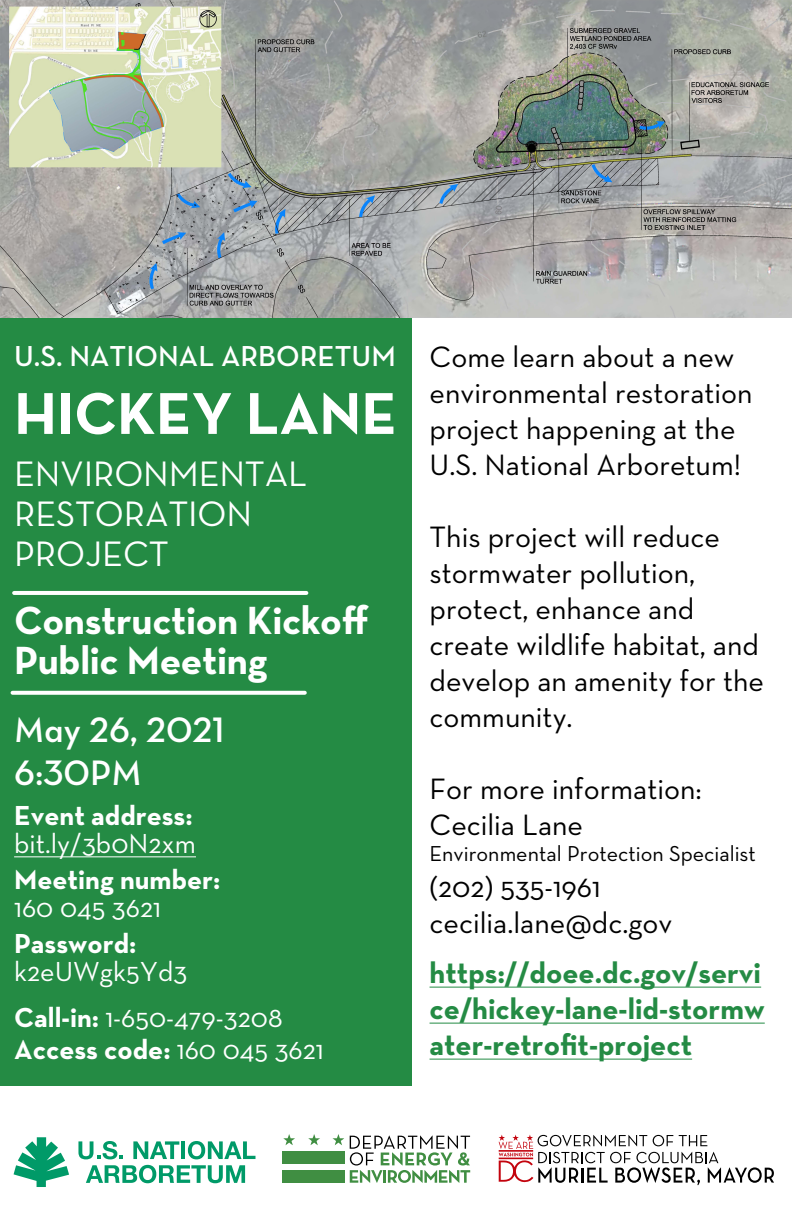
<style>
.page{position:relative;width:792px;height:1224px;background:#fff}
.page>*{position:absolute;margin:0;border:0;box-sizing:border-box;transform-origin:0 0}
.t1{font:700 60px "Neutra Text";color:#fff}
.t2{font:700 40px/40px "Neutra Text";letter-spacing:-.01em;color:#fff}
.t3{font:36px/40px "Neutra Text";letter-spacing:-.005em;color:#fff}
.t4{font:36px/43.2px "Neutra Text Demi Alt";color:#fff}
.t5{font:30px/36px "Neutra Text";color:#000}
.t6{font:700 30px/36px "Neutra Text";color:#248b44;text-align:justify}
.t7{font:600 29.4px "Neutra Text";color:#fff}
.t8{font:700 28px "Neutra Text";color:#fff}
.t9{font:28px/46px "Neutra Text";color:#fff}
.t10{font:22px "Neutra Text";color:#000}
.s1{font-weight:700}
.s2{font-weight:400}
</style>
<div class="page">
<div style="left:0;top:318px;width:412px;height:768px;background:#248b44"></div>
<hr style="left:430px;top:987px;width:331px;height:1px;background:#248b44">
<hr style="left:430px;top:1023px;width:335px;height:1px;background:#248b44">
<hr style="left:430px;top:1059px;width:262px;height:1px;background:#248b44">
<hr style="left:14px;top:857px;width:182px;height:1px;background:#fff">
<hr style="left:14px;top:591px;width:292px;height:4px;background:#fff">
<svg style="left:13px;top:691px;width:292px;height:4px"></svg>
<svg style="left:14px;top:1137px;width:55px;height:50px"></svg>
<svg style="left:78px;top:1141px;width:45px;height:18px"></svg>
<svg style="left:133px;top:1141px;width:46px;height:18px"></svg>
<hr style="left:181px;top:1141px;width:4px;height:18px;background:#009a68">
<svg style="left:188px;top:1141px;width:67px;height:18px"></svg>
<svg style="left:86px;top:1165px;width:159px;height:18px"></svg>
<div style="left:282px;top:1170px;width:63px;height:13px;background:#408e42"></div>
<div style="left:282px;top:1151px;width:63px;height:13px;background:#408e42"></div>
<svg style="left:308px;top:1134px;width:12px;height:11px"></svg>
<svg style="left:333px;top:1134px;width:11px;height:11px"></svg>
<svg style="left:283px;top:1134px;width:12px;height:11px"></svg>
<svg style="left:350px;top:1136px;width:120px;height:47px"></svg>
<svg style="left:499px;top:1135px;width:275px;height:50px"></svg>
<img style="left:0;top:0;width:792px;height:318px">
<p class="t7" style="left:14px;top:338px;width:383px">U.S. NATIONAL ARBORETUM</p>
<h1 class="t1" style="left:14px;top:376px;width:384px">HICKEY LANE</h1>
<p class="t3" style="left:14px;top:453px;width:295px">ENVIRONMENTAL<br>RESTORATION<br>PROJECT</p>
<h2 class="t2" style="left:14px;top:599px;width:356px">Construction Kickoff<br>Public Meeting</h2>
<p class="t4" style="left:14px;top:707px;width:212px">May 26, 2021<br>6:30PM</p>
<p class="t8" style="left:14px;top:798px;width:180px">Event address:</p>
<p class="t9" style="left:14px;top:820px;width:183px">bit.ly/3b0N2xm</p>
<p class="t8" style="left:14px;top:862px;width:208px">Meeting number:</p>
<p class="t9" style="left:14px;top:884px;width:149px">160 045 3621</p>
<p class="t8" style="left:14px;top:926px;width:124px">Password:</p>
<p class="t9" style="left:14px;top:948px;width:270px">k2eUWgk5Yd3<br><span class="s1">Call-in:</span> 1-650-479-3208</p>
<p class="t8" style="left:14px;top:1032px;width:311px">Access code: <span class="s2">160 045 3621</span></p>
<p class="t5" style="left:430px;top:338px;width:325px">Come learn about a new environmental restoration project happening at the<br>U.S. National Arboretum!</p>
<p class="t5" style="left:430px;top:518px;width:336px">This project will reduce stormwater pollution, protect, enhance and create wildlife habitat, and develop an amenity for the community.</p>
<p class="t5" style="left:430px;top:770px;width:274px">For more information:<br>Cecilia Lane</p>
<p class="t10" style="left:430px;top:840px;width:328px">Environmental Protection Specialist</p>
<p class="t5" style="left:430px;top:868px;width:244px">(202) 535-1961 cecilia.lane@dc.gov</p>
<p class="t6" style="left:430px;top:954px;width:337px">https://doee.dc.gov/servi ce/hickey-lane-lid-stormw ater-retrofit-project</p>
</div>
